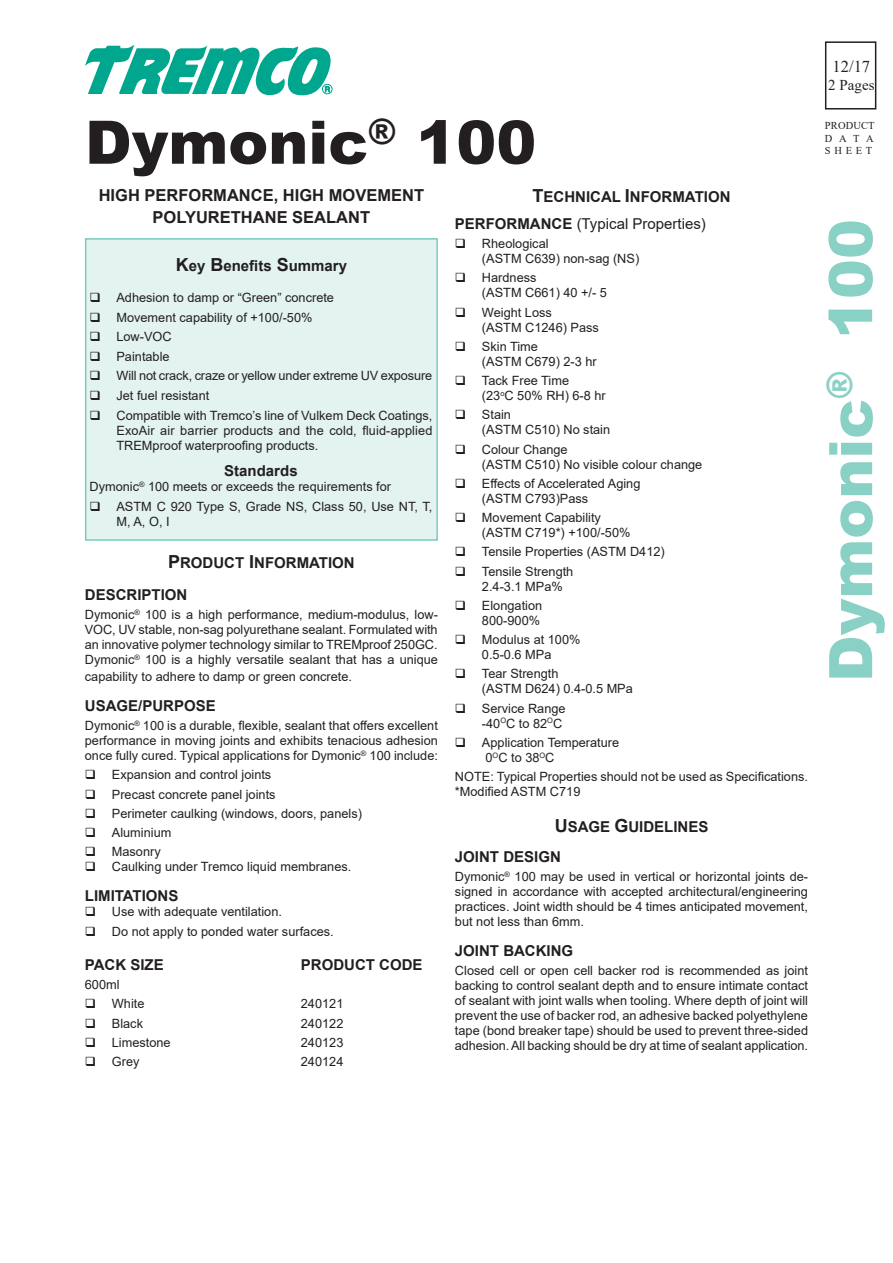
<style>
.page{position:relative;width:893px;height:1263px;background:#fff}
.page>*{position:absolute;margin:0;border:0;box-sizing:border-box;transform-origin:0 0}
.t1{font:900 60px "Arial";color:#231f20}
.t2{font:900 60px "Arial";color:#89d0c5}
.t3{font:700 16.5px/21.6px "Arial";color:#231f20;text-align:center}
.t4{font:16.5px "Times New Roman";color:#231f20}
.t5{font:700 15px "Arial";color:#231f20}
.t6{font:15px "Arial";color:#231f20}
.t7{font:15px "Times New Roman";color:#231f20}
.t8{font:12.75px/15px "Arial";color:#231f20}
.t9{font:10.5px "Times New Roman";letter-spacing:.35em;color:#231f20}
.t10{font:10.5px "Times New Roman";letter-spacing:.01em;color:#231f20}
.s1{font-size:18px}
.s2{font-weight:700}
</style>
<div class="page">
<div style="left:86px;top:239px;width:351px;height:301px;background:#e3f3f0"></div>
<div style="left:85px;top:238px;width:353px;height:303px;border:2px solid #7bcbbf"></div>
<div style="left:825px;top:41px;width:51px;height:69px;border:2px solid #231f20"></div>
<svg style="left:85px;top:45px;width:247px;height:50px"></svg>
<p class="t4" style="left:833px;top:55px;width:39px">12/17</p>
<p class="t7" style="left:828px;top:75px;width:48px">2 Pages</p>
<p class="t1" style="left:85px;top:99px;width:453px">Dymonic<sup>®</sup> 100</p>
<p class="t10" style="left:825px;top:118px;width:51px">PRODUCT</p>
<p class="t9" style="left:825px;top:131px;width:50px">DATA</p>
<p class="t9" style="left:825px;top:144px;width:49px">SHEET</p>
<p class="t3" style="left:99px;top:185px;width:327px">HIGH PERFORMANCE, HIGH MOVEMENT<br>POLYURETHANE SEALANT</p>
<p class="t5" style="left:176px;top:255px;width:173px"><span class="s1">K</span>ey <span class="s1">B</span>enefits <span class="s1">S</span>ummary</p>
<p class="t8" style="left:116px;top:290px;width:219px">Adhesion to damp or “Green” concrete</p>
<p class="t8" style="left:116px;top:310px;width:197px">Movement capability of +100/-50%</p>
<p class="t8" style="left:116px;top:329px;width:57px">Low-VOC</p>
<p class="t8" style="left:116px;top:349px;width:55px">Paintable</p>
<p class="t8" style="left:116px;top:368px;width:317px">Will not crack, craze or yellow under extreme UV exposure</p>
<p class="t8" style="left:116px;top:388px;width:94px">Jet fuel resistant</p>
<p class="t8" style="left:116px;top:407px;width:318px;text-align:justify">Compatible with Tremco’s line of Vulkem Deck Coatings, ExoAir air barrier products and the cold, fluid-applied TREMproof waterproofing products.</p>
<p class="t5" style="left:224px;top:460px;width:75px">Standards</p>
<p class="t8" style="left:89px;top:479px;width:303px">Dymonic<sup>®</sup> 100 meets or exceeds the requirements for</p>
<p class="t8" style="left:116px;top:499px;width:317px">ASTM C 920 Type S, Grade NS, Class 50, Use NT, T,<br>M, A, O, I</p>
<p class="t5" style="left:168px;top:553px;width:188px"><span class="s1">P</span>RODUCT <span class="s1">I</span>NFORMATION</p>
<p class="t5" style="left:85px;top:584px;width:104px">DESCRIPTION</p>
<p class="t8" style="left:85px;top:607px;width:355px;text-align:justify">Dymonic<sup>®</sup> 100 is a high performance, medium-modulus, low-VOC, UV stable, non-sag polyurethane sealant. Formulated with an innovative polymer technology similar to TREMproof 250GC.<br>Dymonic<sup>®</sup> 100 is a highly versatile sealant that has a unique</p>
<p class="t8" style="left:85px;top:669px;width:269px">capability to adhere to damp or green concrete.</p>
<p class="t5" style="left:85px;top:695px;width:132px">USAGE/PURPOSE</p>
<p class="t8" style="left:85px;top:718px;width:355px;text-align:justify">Dymonic<sup>®</sup> 100 is a durable, flexible, sealant that offers excellent performance in moving joints and exhibits tenacious adhesion once fully cured. Typical applications for Dymonic<sup>®</sup> 100 include:</p>
<p class="t8" style="left:112px;top:767px;width:161px">Expansion and control joints</p>
<p class="t8" style="left:112px;top:786px;width:165px">Precast concrete panel joints</p>
<p class="t8" style="left:112px;top:806px;width:252px">Perimeter caulking (windows, doors, panels)</p>
<p class="t8" style="left:112px;top:825px;width:61px">Aluminium</p>
<p class="t8" style="left:112px;top:844px;width:50px">Masonry</p>
<p class="t8" style="left:112px;top:859px;width:241px">Caulking under Tremco liquid membranes.</p>
<p class="t5" style="left:85px;top:885px;width:95px">LIMITATIONS</p>
<p class="t8" style="left:112px;top:904px;width:172px">Use with adequate ventilation.</p>
<p class="t8" style="left:112px;top:923px;width:223px">Do not apply to ponded water surfaces.</p>
<p class="t5" style="left:85px;top:954px;width:80px">PACK SIZE</p>
<p class="t5" style="left:301px;top:954px;width:123px">PRODUCT CODE</p>
<p class="t8" style="left:85px;top:977px;width:36px">600ml</p>
<p class="t8" style="left:112px;top:996px;width:34px">White</p>
<p class="t8" style="left:301px;top:996px;width:44px">240121</p>
<p class="t8" style="left:112px;top:1015px;width:33px">Black</p>
<p class="t8" style="left:301px;top:1015px;width:44px">240122</p>
<p class="t8" style="left:112px;top:1035px;width:60px">Limestone</p>
<p class="t8" style="left:301px;top:1035px;width:44px">240123</p>
<p class="t8" style="left:112px;top:1054px;width:29px">Grey</p>
<p class="t8" style="left:301px;top:1054px;width:44px">240124</p>
<p class="t5" style="left:533px;top:186px;width:199px"><span class="s1">T</span>ECHNICAL <span class="s1">I</span>NFORMATION</p>
<p class="t6" style="left:455px;top:213px;width:252px"><span class="s2">PERFORMANCE</span> (Typical Properties)</p>
<p class="t8" style="left:482px;top:236px;width:159px">Rheological<br>(ASTM C639) non-sag (NS)</p>
<p class="t8" style="left:482px;top:270px;width:127px">Hardness<br>(ASTM C661) 40 +/- 5</p>
<p class="t8" style="left:482px;top:305px;width:118px">Weight Loss<br>(ASTM C1246) Pass</p>
<p class="t8" style="left:482px;top:339px;width:116px">Skin Time<br>(ASTM C679) 2-3 hr</p>
<p class="t8" style="left:482px;top:373px;width:125px">Tack Free Time<br>(23<sup>o</sup>C 50% RH) 6-8 hr</p>
<p class="t8" style="left:482px;top:407px;width:130px">Stain<br>(ASTM C510) No stain</p>
<p class="t8" style="left:482px;top:442px;width:222px">Colour Change<br>(ASTM C510) No visible colour change</p>
<p class="t8" style="left:482px;top:476px;width:160px">Effects of Accelerated Aging (ASTM C793)Pass</p>
<p class="t8" style="left:482px;top:510px;width:150px">Movement Capability (ASTM C719*) +100/-50%</p>
<p class="t8" style="left:482px;top:544px;width:184px">Tensile Properties (ASTM D412)</p>
<p class="t8" style="left:482px;top:564px;width:93px">Tensile Strength<br>2.4-3.1 MPa%</p>
<p class="t8" style="left:482px;top:598px;width:62px">Elongation<br>800-900%</p>
<p class="t8" style="left:482px;top:632px;width:100px">Modulus at 100%<br>0.5-0.6 MPa</p>
<p class="t8" style="left:482px;top:666px;width:152px">Tear Strength<br>(ASTM D624) 0.4-0.5 MPa</p>
<p class="t8" style="left:482px;top:701px;width:85px">Service Range -40<sup>O</sup>C to 82<sup>O</sup>C</p>
<p class="t8" style="left:482px;top:735px;width:139px">Application Temperature<br>0<sup>O</sup>C to 38<sup>O</sup>C</p>
<p class="t8" style="left:455px;top:769px;width:355px">NOTE: Typical Properties should not be used as Specifications. *Modified ASTM C719</p>
<p class="t5" style="left:555px;top:816px;width:155px"><span class="s1">U</span>SAGE <span class="s1">G</span>UIDELINES</p>
<p class="t5" style="left:455px;top:846px;width:107px">JOINT DESIGN</p>
<p class="t8" style="left:455px;top:869px;width:355px;text-align:justify">Dymonic<sup>®</sup> 100 may be used in vertical or horizontal joints de&shy;signed in accordance with accepted architectural/engineering practices. Joint width should be 4 times anticipated movement, but not less than 6mm.</p>
<p class="t5" style="left:455px;top:940px;width:120px">JOINT BACKING</p>
<p class="t8" style="left:455px;top:963px;width:355px;text-align:justify">Closed cell or open cell backer rod is recommended as joint backing to control sealant depth and to ensure intimate contact of sealant with joint walls when tooling. Where depth of joint will prevent the use of backer rod, an adhesive backed polyethylene tape (bond breaker tape) should be used to prevent three-sided adhesion. All backing should be dry at time of sealant application.</p>
<p class="t2" style="left:807px;top:682px;width:465px;rotate:-90deg">Dymonic<sup>®</sup> 100</p>
</div>
